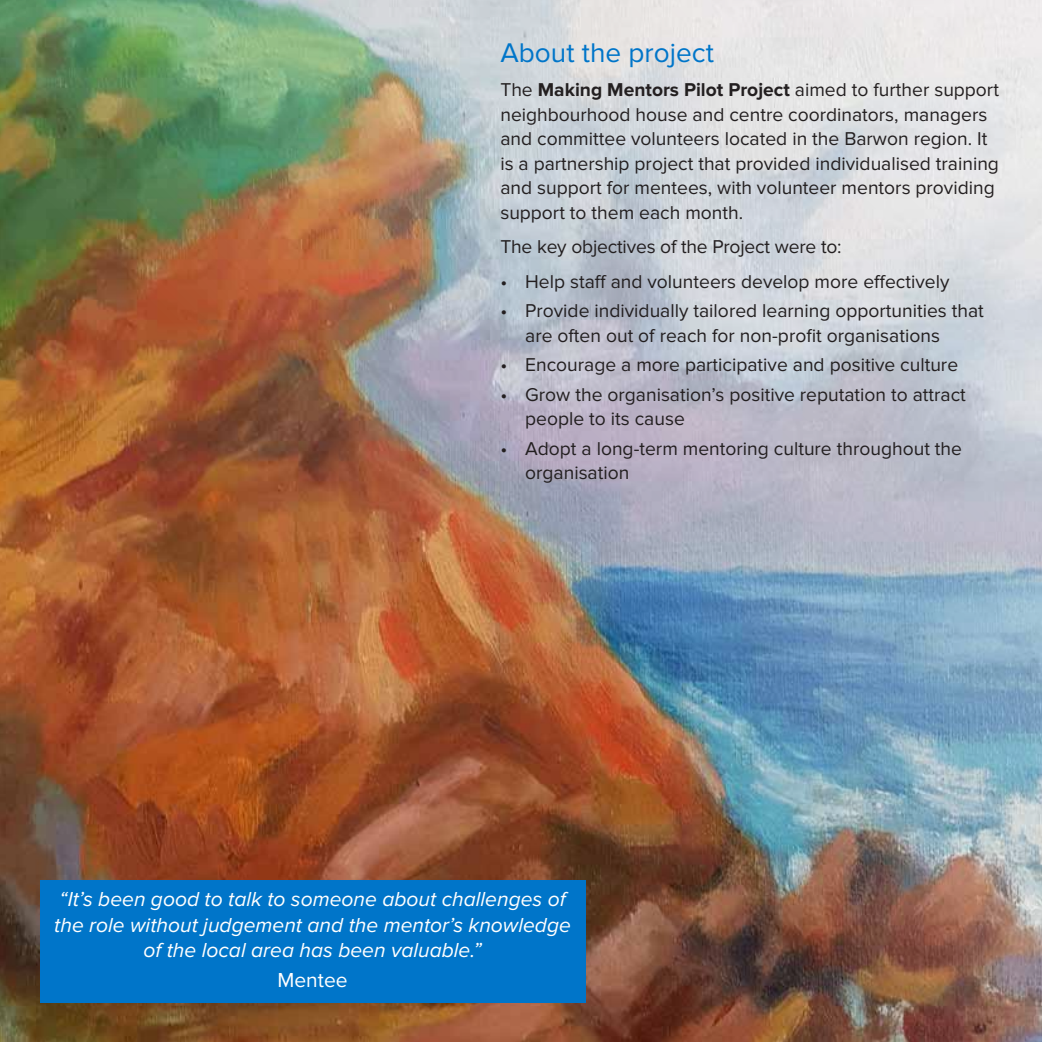
<style>
.page{position:relative;width:1042px;height:1042px;background:#fff}
.page>*{position:absolute;margin:0;border:0;box-sizing:border-box;transform-origin:0 0}
.t1{font:28px "Proxima Nova";color:#0075c9}
.t2{font:italic 21px/25.2px "Proxima Nova";color:#fff;text-align:center}
.t3{font:21px "Proxima Nova";color:#fff}
.t4{font:19.25px/24.5px "Proxima Nova";color:#231f20}
.s1{font-weight:700}
</style>
<div class="page">
<img style="left:0;top:0;width:1042px;height:1042px">
<div style="left:40px;top:880px;width:545px;height:122px;background:#0075c9"></div>
<h1 class="t1" style="left:500px;top:36px;width:215px">About the project</h1>
<p class="t4" style="left:500px;top:78px;width:500px">The <span class="s1">Making Mentors Pilot Project</span> aimed to further support neighbourhood house and centre coordinators, managers and committee volunteers located in the Barwon region. It is a partnership project that provided individualised training and support for mentees, with volunteer mentors providing support to them each month.</p>
<p class="t4" style="left:500px;top:235px;width:343px">The key objectives of the Project were to:</p>
<p class="t4" style="left:500px;top:269px;width:451px">• Help staff and volunteers develop more effectively</p>
<p class="t4" style="left:525px;top:299px;width:460px;text-indent:-25px">• Provide individually tailored learning opportunities that are often out of reach for non-profit organisations</p>
<p class="t4" style="left:500px;top:353px;width:459px">• Encourage a more participative and positive culture</p>
<p class="t4" style="left:525px;top:382px;width:442px;text-indent:-25px">• Grow the organisation’s positive reputation to attract people to its cause</p>
<p class="t4" style="left:525px;top:436px;width:438px;text-indent:-25px">• Adopt a long-term mentoring culture throughout the organisation</p>
<p class="t2" style="left:54px;top:887px;width:518px">“It’s been good to talk to someone about challenges of the role without judgement and the mentor’s knowledge of the local area has been valuable.”</p>
<p class="t3" style="left:277px;top:968px;width:72px">Mentee</p>
</div>
